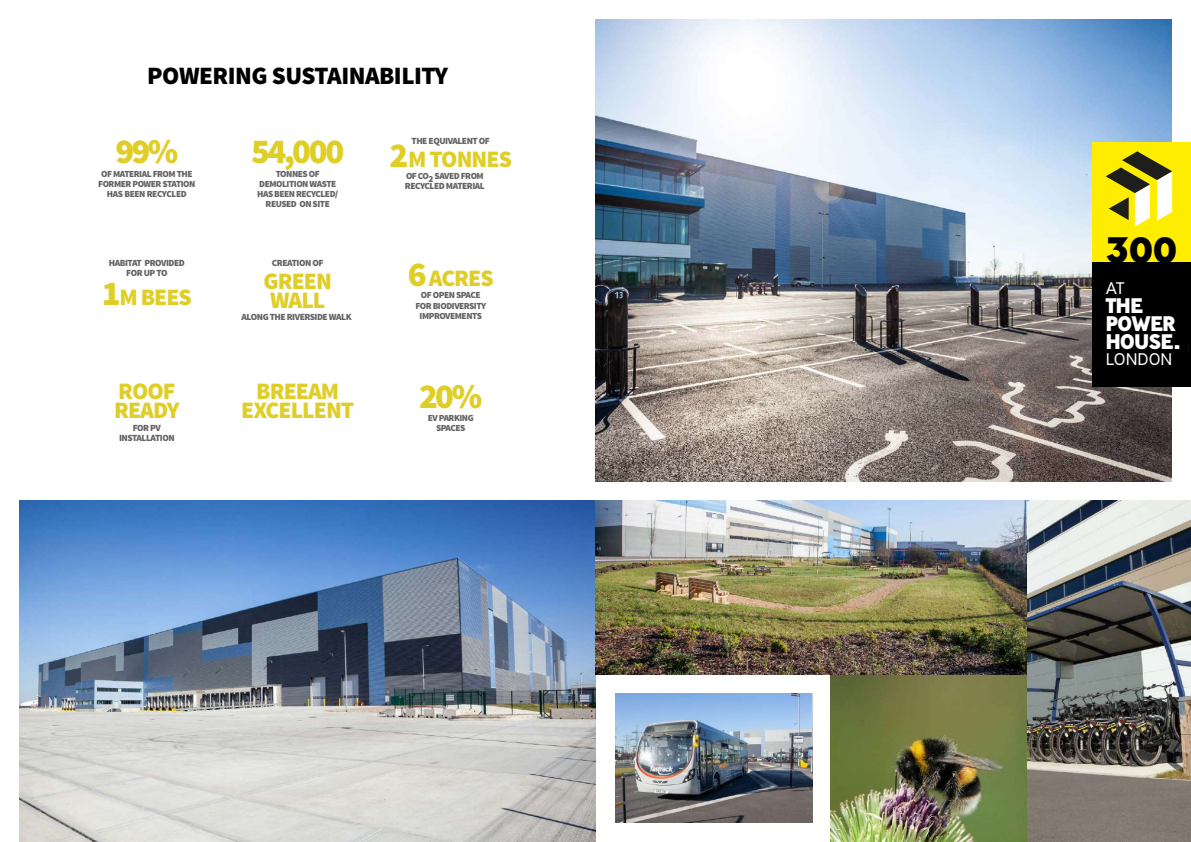
<style>
.page{position:relative;width:1191px;height:842px;background:#fff}
.page>*{position:absolute;margin:0;border:0;box-sizing:border-box;transform-origin:0 0}
.t1{font:800 36.8px "Ministry";letter-spacing:-.05em;color:#000}
.t2{font:900 35px "Source Sans Pro";letter-spacing:-.07em;color:#dfce28}
.t3{font:900 25px "Source Sans Pro";letter-spacing:-.02em;color:#000}
.t4{font:900 23.6px/19.1px "Source Sans Pro";letter-spacing:-.04em;color:#dfce28}
.t5{font:800 21.1px/17.9px "Ministry";letter-spacing:-.05em;color:#fff}
.t6{font:300 16.8px "Ministry";color:#fff}
.t7{font:900 9.4px/10px "Source Sans Pro";letter-spacing:-.05em;color:#646363;text-align:center}
.t8{font:900 9.3px/10.2px "Source Sans Pro";letter-spacing:-.05em;color:#646363;text-align:center}
.s1{font-size:35px}
</style>
<div class="page">
<img style="left:595px;top:20px;width:576px;height:462px">
<img style="left:830px;top:675px;width:198px;height:167px">
<img style="left:615px;top:693px;width:197px;height:130px">
<img style="left:20px;top:500px;width:575px;height:342px">
<img style="left:595px;top:500px;width:433px;height:175px">
<img style="left:1028px;top:500px;width:163px;height:342px">
<div style="left:1092px;top:142px;width:99px;height:121px;background:#ffed00"></div>
<div style="left:1092px;top:263px;width:99px;height:124px;background:#000"></div>
<svg style="left:1105px;top:151px;width:67px;height:76px"></svg>
<h3 class="t3" style="left:147px;top:59px;width:302px">POWERING SUSTAINABILITY</h3>
<h2 class="t2" style="left:115px;top:128px;width:65px">99%</h2>
<p class="t8" style="left:98px;top:179px;width:99px">FORMER POWER STATION<br>HAS BEEN RECYCLED</p>
<p class="t8" style="left:101px;top:169px;width:93px">OF MATERIAL FROM THE</p>
<p class="t7" style="left:109px;top:259px;width:78px">HABITAT PROVIDED<br>FOR UP TO</p>
<h3 class="t4" style="left:102px;top:289px;width:92px"><span class="s1">1</span>M BEES</h3>
<h3 class="t4" style="left:114px;top:383px;width:67px">ROOF<br>READY</h3>
<p class="t7" style="left:119px;top:424px;width:57px">FOR PV<br>INSTALLATION</p>
<h2 class="t2" style="left:251px;top:128px;width:95px">54,000</h2>
<p class="t8" style="left:257px;top:169px;width:83px">TONNES OF<br>DEMOLITION WASTE<br>HAS BEEN RECYCLED/<br>REUSED ON SITE</p>
<p class="t7" style="left:272px;top:259px;width:53px">CREATION OF</p>
<h3 class="t4" style="left:263px;top:272px;width:70px">GREEN<br>WALL</h3>
<p class="t7" style="left:242px;top:313px;width:111px">ALONG THE RIVERSIDE WALK</p>
<h3 class="t4" style="left:241px;top:383px;width:115px;text-align:center">BREEAM<br>EXCELLENT</h3>
<p class="t7" style="left:411px;top:136px;width:80px">THE EQUIVALENT OF</p>
<h3 class="t4" style="left:389px;top:151px;width:124px"><span class="s1">2</span> M TONNES</h3>
<p class="t8" style="left:406px;top:171px;width:79px">OF CO2 SAVED FROM</p>
<p class="t7" style="left:405px;top:181px;width:81px">RECYCLED MATERIAL</p>
<h3 class="t4" style="left:408px;top:269px;width:87px"><span class="s1">6</span> ACRES</h3>
<p class="t8" style="left:415px;top:291px;width:72px">OF OPEN SPACE<br>FOR BIODIVERSITY<br>IMPROVEMENTS</p>
<h2 class="t2" style="left:419px;top:373px;width:64px">20%</h2>
<p class="t8" style="left:428px;top:413px;width:47px">EV PARKING<br>SPACES</p>
<h1 class="t1" style="left:1105px;top:225px;width:74px">300</h1>
<h3 class="t5" style="left:1105px;top:296px;width:77px">THE<br>POWER<br>HOUSE.</h3>
<h3 class="t6" style="left:1105px;top:348px;width:68px">LONDON</h3>
<h1 class="t1" style="left:1114px;top:225px;width:74px">300</h1>
<h3 class="t5" style="left:1113px;top:296px;width:77px">THE<br>POWER<br>HOUSE.</h3>
<h3 class="t6" style="left:1114px;top:348px;width:68px">LONDON</h3>
<h3 class="t6" style="left:1105px;top:278px;width:20px">AT</h3>
<h3 class="t6" style="left:1114px;top:278px;width:20px">AT</h3>
</div>
